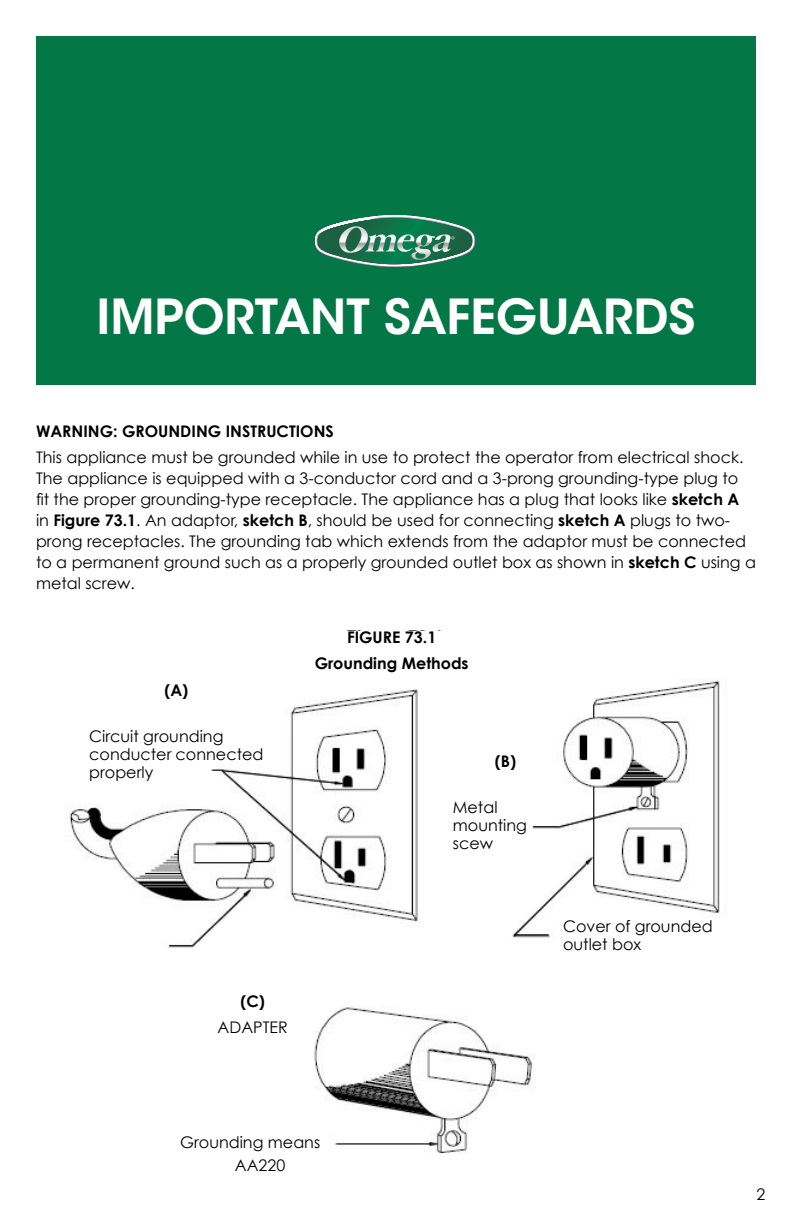
<style>
.page{position:relative;width:792px;height:1224px;background:#fff}
.page>*{position:absolute;margin:0;border:0;box-sizing:border-box;transform-origin:0 0}
.t1{font:600 48px "ITC Avant Garde Std";color:#fff}
.t2{font:16px/21px "Century Gothic";color:#000}
.t3{font:700 16px/26.2px "Century Gothic";color:#000;text-align:center}
.s1{font-weight:700}
</style>
<div class="page">
<img style="left:66px;top:630px;width:654px;height:524px">
<div style="left:36px;top:36px;width:720px;height:348px;background:#037846"></div>
<svg style="left:315px;top:215px;width:160px;height:52px"></svg>
<div style="left:278px;top:631px;width:227px;height:49px;background:#fff"></div>
<div style="left:200px;top:995px;width:105px;height:70px;background:#fff"></div>
<h1 class="t1" style="left:97px;top:286px;width:600px">IMPORTANT SAFEGUARDS</h1>
<p class="t3" style="left:36px;top:418px;width:299px">WARNING: GROUNDING INSTRUCTIONS</p>
<p class="t2" style="left:36px;top:446px;width:722px">This appliance must be grounded while in use to protect the operator from electrical shock.<br>The appliance is equipped with a 3-conductor cord and a 3-prong grounding-type plug to<br>fit the proper grounding-type receptacle. The appliance has a plug that looks like <span class="s1">sketch A </span>in <span class="s1">Figure 73.1</span>. An adaptor, <span class="s1">sketch B</span>, should be used for connecting <span class="s1">sketch A</span> plugs to two&shy;prong receptacles. The grounding tab which extends from the adaptor must be connected to a permanent ground such as a properly grounded outlet box as shown in <span class="s1">sketch C</span> using a metal screw.</p>
<p class="t3" style="left:164px;top:677px;width:25px">(A)</p>
<p class="t2" style="left:89px;top:727px;width:176px;line-height:18px">Circuit grounding conducter connected properly</p>
<p class="t3" style="left:315px;top:623px;width:155px">FIGURE 73.1<br>Grounding Methods</p>
<p class="t3" style="left:495px;top:747px;width:23px">(B)</p>
<p class="t2" style="left:453px;top:798px;width:76px;line-height:18px">Metal mounting scew</p>
<p class="t3" style="left:240px;top:988px;width:26px">(C)</p>
<p class="t2" style="left:218px;top:1017px;width:72px">ADAPTER</p>
<p class="t2" style="left:563px;top:917px;width:151px;line-height:18px">Cover of grounded outlet box</p>
<p class="t2" style="left:235px;top:1131px;width:87px;line-height:23.2px;text-indent:-55px">Grounding means<br>AA220</p>
<p class="t2" style="left:756px;top:1183px;width:10px">2</p>
</div>
